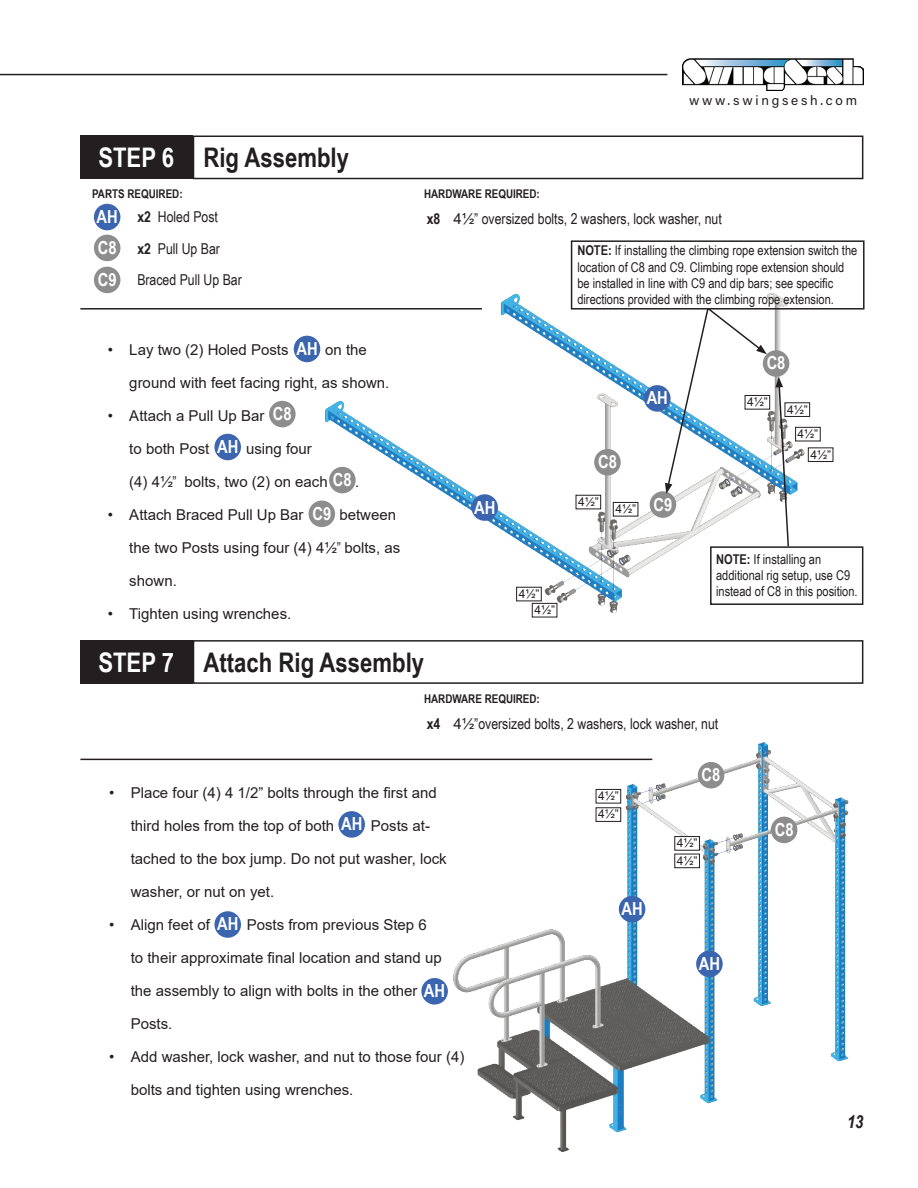
<style>
.page{position:relative;width:918px;height:1188px;background:#fff}
.page>*{position:absolute;margin:0;border:0;box-sizing:border-box;transform-origin:0 0}
.t1{font:700 27px "Arial Narrow";color:#231f20}
.t2{font:700 18px/32px "Arial Narrow";color:#fff}
.t3{font:italic 700 18px "Arial Narrow";color:#231f20}
.t4{font:15px "Arial";color:#231f20}
.t5{font:15px/31.5px "Arial Narrow";color:#231f20}
.t6{font:13.5px/16.2px "Arial Narrow";color:#231f20}
.t7{font:13.5px "Acumin Variable Concept";letter-spacing:.205em;color:#231f20}
.t8{font:12px/16.2px "Arial";color:#231f20}
.t9{font:700 12px "Arial Narrow";color:#231f20}
.s1{color:#fff}
.s2{font-weight:700}
.s3{font-family:"Arial"}
.s4{font-family:"Arial Narrow"}
</style>
<div class="page">
<img style="left:682px;top:58px;width:182px;height:33px">
<hr style="left:0;top:74px;width:667px;height:1px;background:#231f20">
<div style="left:80px;top:136px;width:113px;height:43px;background:#231f20"></div>
<div style="left:193px;top:136px;width:670px;height:43px;border:2px solid #231f20"></div>
<hr style="left:80px;top:308px;width:402px;height:2px;background:#231f20">
<div style="left:94px;top:204px;width:26px;height:26px;background:#3c65b0;border-radius:50%"></div>
<div style="left:80px;top:640px;width:113px;height:44px;background:#231f20"></div>
<div style="left:193px;top:640px;width:670px;height:44px;border:2px solid #231f20"></div>
<hr style="left:80px;top:759px;width:572px;height:1px;background:#231f20">
<div style="left:94px;top:235px;width:26px;height:26px;background:#8d8d8d;border-radius:50%"></div>
<div style="left:94px;top:267px;width:26px;height:26px;background:#8d8d8d;border-radius:50%"></div>
<img style="left:320px;top:257px;width:499px;height:361px">
<div style="left:471px;top:494px;width:27px;height:27px;background:#3c65b0;border-radius:50%"></div>
<div style="left:644px;top:385px;width:27px;height:27px;background:#3c65b0;border-radius:50%"></div>
<div style="left:594px;top:449px;width:27px;height:27px;background:#8d8d8d;border-radius:50%"></div>
<div style="left:763px;top:350px;width:26px;height:27px;background:#8d8d8d;border-radius:50%"></div>
<div style="left:650px;top:491px;width:26px;height:27px;background:#8d8d8d;border-radius:50%"></div>
<img style="left:435px;top:742px;width:414px;height:410px">
<div style="left:619px;top:896px;width:26px;height:26px;background:#3c65b0;border-radius:50%"></div>
<div style="left:696px;top:951px;width:27px;height:26px;background:#3c65b0;border-radius:50%"></div>
<div style="left:698px;top:762px;width:26px;height:26px;background:#8d8d8d;border-radius:50%"></div>
<div style="left:771px;top:817px;width:26px;height:26px;background:#8d8d8d;border-radius:50%"></div>
<div style="left:294px;top:336px;width:26px;height:26px;background:#3c65b0;border-radius:50%"></div>
<div style="left:214px;top:434px;width:27px;height:26px;background:#3c65b0;border-radius:50%"></div>
<div style="left:269px;top:401px;width:27px;height:26px;background:#8d8d8d;border-radius:50%"></div>
<div style="left:329px;top:467px;width:27px;height:26px;background:#8d8d8d;border-radius:50%"></div>
<div style="left:309px;top:501px;width:26px;height:26px;background:#8d8d8d;border-radius:50%"></div>
<div style="left:517px;top:587px;width:24px;height:14px;background:#fff"></div>
<div style="left:516px;top:587px;width:26px;height:14px;border:1px solid #231f20"></div>
<div style="left:532px;top:603px;width:25px;height:14px;background:#fff"></div>
<div style="left:532px;top:603px;width:25px;height:14px;border:1px solid #231f20"></div>
<div style="left:808px;top:448px;width:25px;height:14px;background:#fff"></div>
<div style="left:808px;top:447px;width:25px;height:15px;border:1px solid #231f20"></div>
<div style="left:613px;top:502px;width:25px;height:14px;background:#fff"></div>
<div style="left:613px;top:502px;width:25px;height:14px;border:1px solid #231f20"></div>
<div style="left:796px;top:427px;width:24px;height:14px;background:#fff"></div>
<div style="left:795px;top:427px;width:26px;height:14px;border:1px solid #231f20"></div>
<div style="left:745px;top:395px;width:25px;height:14px;background:#fff"></div>
<div style="left:745px;top:395px;width:25px;height:15px;border:1px solid #231f20"></div>
<div style="left:576px;top:495px;width:25px;height:14px;background:#fff"></div>
<div style="left:576px;top:495px;width:25px;height:14px;border:1px solid #231f20"></div>
<div style="left:785px;top:403px;width:25px;height:13px;background:#fff"></div>
<div style="left:785px;top:402px;width:25px;height:15px;border:1px solid #231f20"></div>
<div style="left:571px;top:240px;width:294px;height:70px;border:2px solid #231f20"></div>
<div style="left:596px;top:789px;width:25px;height:14px;background:#fff"></div>
<div style="left:596px;top:789px;width:25px;height:14px;border:1px solid #231f20"></div>
<div style="left:596px;top:808px;width:25px;height:13px;background:#fff"></div>
<div style="left:596px;top:807px;width:25px;height:15px;border:1px solid #231f20"></div>
<div style="left:675px;top:837px;width:24px;height:13px;background:#fff"></div>
<div style="left:674px;top:836px;width:26px;height:15px;border:1px solid #231f20"></div>
<div style="left:675px;top:854px;width:24px;height:14px;background:#fff"></div>
<div style="left:674px;top:854px;width:26px;height:14px;border:1px solid #231f20"></div>
<div style="left:338px;top:811px;width:27px;height:27px;background:#3c65b0;border-radius:50%"></div>
<div style="left:214px;top:911px;width:27px;height:27px;background:#3c65b0;border-radius:50%"></div>
<div style="left:421px;top:978px;width:27px;height:27px;background:#3c65b0;border-radius:50%"></div>
<div style="left:710px;top:546px;width:153px;height:59px;border:2px solid #231f20"></div>
<svg style="left:775px;top:377px;width:15px;height:171px"></svg>
<svg style="left:665px;top:306px;width:102px;height:188px"></svg>
<p class="t7" style="left:689px;top:91px;width:170px">www.swingsesh.com</p>
<h1 class="t1" style="left:98px;top:137px;width:252px"><span class="s1">STEP 6</span> Rig Assembly</h1>
<p class="t9" style="left:92px;top:185px;width:92px">PARTS REQUIRED:</p>
<p class="t5" style="left:137px;top:201px;width:106px"><span class="s2">x2</span> Holed Post<br><span class="s2">x2</span> Pull Up Bar<br>Braced Pull Up Bar</p>
<p class="t9" style="left:424px;top:185px;width:117px">HARDWARE REQUIRED:</p>
<p class="t2" style="left:97px;top:200px;width:23px">AH</p>
<p class="t5" style="left:427px;top:202px;width:297px"><span class="s2">x8</span> <span class="s3">41/2</span>” oversized bolts, 2 washers, lock washer, nut</p>
<p class="t2" style="left:98px;top:231px;width:20px">C8<br>C9</p>
<p class="t6" style="left:577px;top:242px;width:281px"><span class="s2">NOTE:</span> If installing the climbing rope extension switch the location of C8 and C9. Climbing rope extension should be installed in line with C9 and dip bars; see specific directions provided with the climbing rope extension.</p>
<p class="t2" style="left:296px;top:332px;width:23px">AH</p>
<p class="t4" style="left:108px;top:339px;width:261px">• Lay two (2) Holed Posts AH on the</p>
<p class="t4" style="left:129px;top:372px;width:262px">ground with feet facing right, as shown.</p>
<p class="t4" style="left:108px;top:405px;width:186px">• Attach a Pull Up Bar C8</p>
<p class="t4" style="left:108px;top:438px;width:206px">• to both Post AH using four</p>
<p class="t4" style="left:108px;top:471px;width:253px">• (4) 41/2<span class="s4">”</span> bolts, two (2) on each C8 .</p>
<p class="t4" style="left:108px;top:504px;width:290px">• Attach Braced Pull Up Bar C9 between</p>
<p class="t4" style="left:129px;top:537px;width:272px">the two Posts using four (4) 41/2<span class="s4">”</span> bolts, as</p>
<p class="t4" style="left:129px;top:570px;width:49px">shown.</p>
<p class="t4" style="left:108px;top:603px;width:185px">• Tighten using wrenches.</p>
<p class="t2" style="left:273px;top:397px;width:20px">C8</p>
<p class="t2" style="left:217px;top:430px;width:23px">AH</p>
<p class="t2" style="left:333px;top:463px;width:20px">C8</p>
<p class="t2" style="left:312px;top:497px;width:20px">C9</p>
<h1 class="t1" style="left:98px;top:642px;width:327px"><span class="s1">STEP 7</span> Attach Rig Assembly</h1>
<p class="t2" style="left:474px;top:490px;width:23px">AH</p>
<p class="t2" style="left:647px;top:381px;width:23px">AH</p>
<p class="t2" style="left:598px;top:445px;width:20px">C8</p>
<p class="t8" style="left:578px;top:494px;width:22px">41/2”</p>
<p class="t8" style="left:615px;top:501px;width:22px">41/2”</p>
<p class="t2" style="left:654px;top:487px;width:20px">C9</p>
<p class="t8" style="left:534px;top:586px;width:22px;text-indent:-16px">41/2”<br>41/2”</p>
<p class="t2" style="left:767px;top:346px;width:20px">C8</p>
<p class="t8" style="left:747px;top:394px;width:22px">41/2”</p>
<p class="t8" style="left:787px;top:401px;width:22px">41/2”</p>
<p class="t8" style="left:798px;top:426px;width:22px">41/2”</p>
<p class="t8" style="left:810px;top:446px;width:22px">41/2”</p>
<p class="t6" style="left:716px;top:551px;width:143px"><span class="s2">NOTE:</span> If installing an additional rig setup, use C9 instead of C8 in this position.</p>
<p class="t9" style="left:424px;top:690px;width:117px">HARDWARE REQUIRED:</p>
<p class="t5" style="left:427px;top:707px;width:293px"><span class="s2">x4</span> <span class="s3">41/2</span>”oversized bolts, 2 washers, lock washer, nut</p>
<p class="t4" style="left:109px;top:782px;width:329px">• Place four (4) 4 1/2” bolts through the first and</p>
<p class="t4" style="left:131px;top:815px;width:301px">third holes from the top of both AH Posts at-</p>
<p class="t4" style="left:131px;top:848px;width:318px">tached to the box jump. Do not put washer, lock</p>
<p class="t4" style="left:131px;top:881px;width:145px">washer, or nut on yet.</p>
<p class="t4" style="left:109px;top:914px;width:319px">• Align feet of AH Posts from previous Step 6</p>
<p class="t4" style="left:131px;top:947px;width:312px">to their approximate final location and stand up</p>
<p class="t4" style="left:131px;top:980px;width:317px">the assembly to align with bolts in the other AH</p>
<p class="t4" style="left:131px;top:1013px;width:43px">Posts.</p>
<p class="t4" style="left:109px;top:1046px;width:357px">• Add washer, lock washer, and nut to those four (4)</p>
<p class="t4" style="left:131px;top:1079px;width:224px">bolts and tighten using wrenches.</p>
<p class="t2" style="left:341px;top:807px;width:23px">AH</p>
<p class="t2" style="left:217px;top:907px;width:23px">AH</p>
<p class="t2" style="left:424px;top:974px;width:23px">AH</p>
<p class="t8" style="left:598px;top:787px;width:22px;line-height:18.3px">41/2”<br>41/2”</p>
<p class="t2" style="left:621px;top:892px;width:23px">AH</p>
<p class="t2" style="left:702px;top:758px;width:20px">C8</p>
<p class="t8" style="left:677px;top:834px;width:22px;line-height:17.5px">41/2”<br>41/2”</p>
<p class="t2" style="left:699px;top:947px;width:23px">AH</p>
<p class="t2" style="left:775px;top:813px;width:20px">C8</p>
<p class="t3" style="left:847px;top:1108px;width:18px">13</p>
</div>
